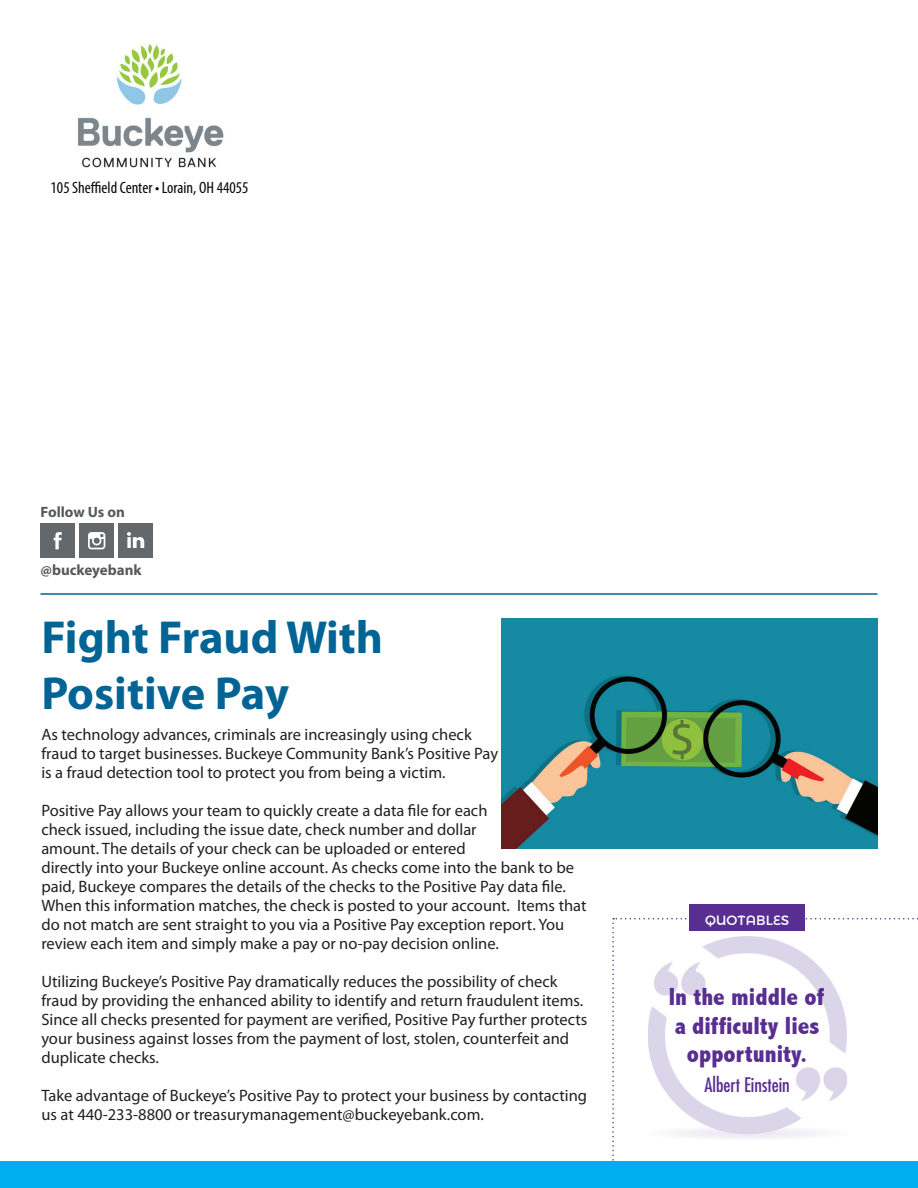
<style>
.page{position:relative;width:918px;height:1188px;background:#fff}
.page>*{position:absolute;margin:0;border:0;box-sizing:border-box;transform-origin:0 0}
.t1{font:700 46.5px/55.8px "Myriad Pro";color:#016495}
.t2{font:800 condensed 24.9px/28.3px "Abadi";color:#582e91;text-align:center}
.t3{font:condensed 19.5px "Futura";color:#582e91}
.t4{font:16.5px/18.9px "Myriad Pro";color:#231f20}
.t5{font:condensed 16.5px "Myriad Pro";color:#08080d}
.t6{font:700 15px "Myriad Pro";color:#57585a}
.t7{font:13.5px "Montserrat Alternates";color:#fff}
</style>
<div class="page">
<img style="left:78px;top:44px;width:146px;height:124px">
<div style="left:40px;top:523px;width:35px;height:35px;background:#65686a"></div>
<svg style="left:54px;top:532px;width:8px;height:17px"></svg>
<div style="left:118px;top:523px;width:35px;height:35px;background:#65686a"></div>
<svg style="left:127px;top:532px;width:17px;height:16px"></svg>
<div style="left:79px;top:523px;width:35px;height:35px;background:#65686a"></div>
<svg style="left:88px;top:532px;width:17px;height:17px"></svg>
<svg style="left:612px;top:918px;width:306px;height:243px"></svg>
<div style="left:690px;top:904px;width:115px;height:28px;background:#582e91"></div>
<hr style="left:40px;top:593px;width:838px;height:2px;background:#016495">
<img style="left:502px;top:618px;width:376px;height:230px">
<div style="left:0;top:1161px;width:918px;height:27px;background:#00aeef"></div>
<p class="t5" style="left:51px;top:177px;width:199px">105 Sheffield Center • Lorain, OH 44055</p>
<p class="t6" style="left:40px;top:502px;width:86px">Follow Us on</p>
<p class="t6" style="left:40px;top:561px;width:103px">@buckeyebank</p>
<h1 class="t1" style="left:41px;top:608px;width:343px">Fight Fraud With<br>Positive Pay</h1>
<p class="t4" style="left:41px;top:725px;width:458px">As technology advances, criminals are increasingly using check fraud to target businesses. Buckeye Community Bank’s Positive Pay is a fraud detection tool to protect you from being a victim.</p>
<p class="t4" style="left:41px;top:801px;width:547px">Positive Pay allows your team to quickly create a data file for each<br>check issued, including the issue date, check number and dollar<br>amount. The details of your check can be uploaded or entered<br>directly into your Buckeye online account. As checks come into the bank to be paid, Buckeye compares the details of the checks to the Positive Pay data file.<br>When this information matches, the check is posted to your account. Items that do not match are sent straight to you via a Positive Pay exception report. You review each item and simply make a pay or no-pay decision online.</p>
<p class="t4" style="left:41px;top:972px;width:548px">Utilizing Buckeye’s Positive Pay dramatically reduces the possibility of check fraud by providing the enhanced ability to identify and return fraudulent items.<br>Since all checks presented for payment are verified, Positive Pay further protects your business against losses from the payment of lost, stolen, counterfeit and duplicate checks.</p>
<p class="t4" style="left:41px;top:1086px;width:547px">Take advantage of Buckeye’s Positive Pay to protect your business by contacting us at 440-233-8800 or treasurymanagement@buckeyebank.com.</p>
<p class="t7" style="left:705px;top:909px;width:86px">QUOTABLES</p>
<h2 class="t2" style="left:669px;top:983px;width:157px">In the middle of a difficulty lies opportunity.</h2>
<p class="t3" style="left:705px;top:1073px;width:87px">Albert Einstein</p>
</div>
